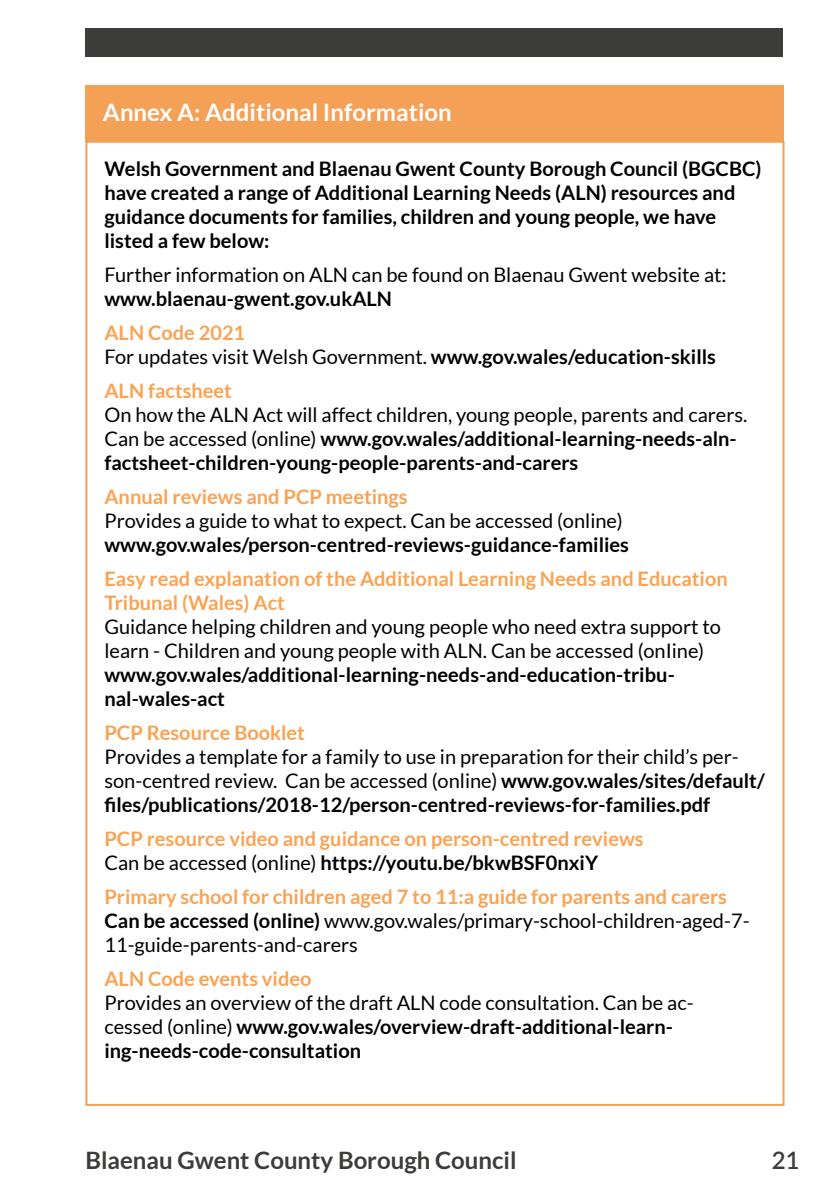
<style>
.page{position:relative;width:840px;height:1191px;background:#fff}
.page>*{position:absolute;margin:0;border:0;box-sizing:border-box;transform-origin:0 0}
.t1{font:700 24px "Lato";color:#3c3c3b}
.t2{font:700 24px "Lato";color:#fff}
.t3{font:600 24px "Lato";color:#3c3c3b}
.t4{font:700 20px/24px "Lato";color:#000}
.t5{font:20px/24px "Lato";color:#000}
.t6{font:700 20px/24px "Lato";color:#faa354}
.s1{font-weight:700;color:#faa354}
.s2{font-weight:700}
.s3{font-weight:400}
.s4{font-weight:400;color:#000}
.s5{color:#000}
</style>
<div class="page">
<div style="left:85px;top:28px;width:697px;height:29px;background:#3c3c3b"></div>
<div style="left:86px;top:85px;width:697px;height:57px;background:#f5a057"></div>
<p class="t2" style="left:103px;top:99px;width:350px">Annex A: Additional Information</p>
<p class="t4" style="left:104px;top:156px;width:658px">Welsh Government and Blaenau Gwent County Borough Council (BGCBC) have created a range of Additional Learning Needs (ALN) resources and guidance documents for families, children and young people, we have listed a few below:</p>
<p class="t5" style="left:104px;top:262px;width:623px">Further information on ALN can be found on Blaenau Gwent website at:</p>
<p class="t4" style="left:104px;top:286px;width:289px">www.blaenau-gwent.gov.ukALN</p>
<p class="t5" style="left:104px;top:320px;width:612px"><span class="s1">ALN Code 2021<br></span>For updates visit Welsh Government. <span class="s2">www.gov.wales/education-skills</span></p>
<p class="t6" style="left:104px;top:378px;width:129px">ALN factsheet</p>
<p class="t4" style="left:104px;top:402px;width:644px"><span class="s3">On how the ALN Act will affect children, young people, parents and carers.<br>Can be accessed (online)</span> www.gov.wales/additional-learning-needs-aln&shy;factsheet-children-young-people-parents-and-carers</p>
<p class="t6" style="left:104px;top:484px;width:304px">Annual reviews and PCP meetings</p>
<p class="t5" style="left:104px;top:508px;width:519px">Provides a guide to what to expect. Can be accessed (online)</p>
<p class="t4" style="left:104px;top:532px;width:525px">www.gov.wales/person-centred-reviews-guidance-families</p>
<p class="t6" style="left:104px;top:566px;width:624px">Easy read explanation of the Additional Learning Needs and Education<br>Tribunal (Wales) Act</p>
<p class="t5" style="left:104px;top:614px;width:617px">Guidance helping children and young people who need extra support to learn - Children and young people with ALN. Can be accessed (onIine)</p>
<p class="t4" style="left:104px;top:662px;width:571px">www.gov.wales/additional-learning-needs-and-education-tribu&shy;nal-wales-act</p>
<p class="t6" style="left:104px;top:720px;width:202px">PCP Resource Booklet</p>
<p class="t5" style="left:104px;top:744px;width:661px">Provides a template for a family to use in preparation for their child’s per&shy;son-centred review. Can be accessed (online) <span class="s2">www.gov.wales/sites/default/ files/publications/2018-12/person-centred-reviews-for-families.pdf</span></p>
<p class="t6" style="left:104px;top:826px;width:540px">PCP resource video and guidance on person-centred reviews<br><span class="s4">Can be accessed (online)</span> <span class="s5">https://youtu.be/bkwBSF0nxiY</span></p>
<p class="t5" style="left:104px;top:884px;width:646px"><span class="s1">Primary school for children aged 7 to 11:a guide for parents and carers<br></span><span class="s2">Can be accessed (online)</span> www.gov.wales/primary-school-children-aged-7-<br>11-guide-parents-and-carers</p>
<p class="t6" style="left:104px;top:966px;width:208px">ALN Code events video</p>
<p class="t4" style="left:104px;top:990px;width:590px"><span class="s3">Provides an overview of the draft ALN code consultation. Can be ac&shy;cessed (online)</span> www.gov.wales/overview-draft-additional-learn&shy;ing-needs-code-consultation</p>
<p class="t1" style="left:85px;top:1147px;width:432px">Blaenau Gwent County Borough Council</p>
<p class="t3" style="left:771px;top:1143px;width:29px">21</p>
</div>
